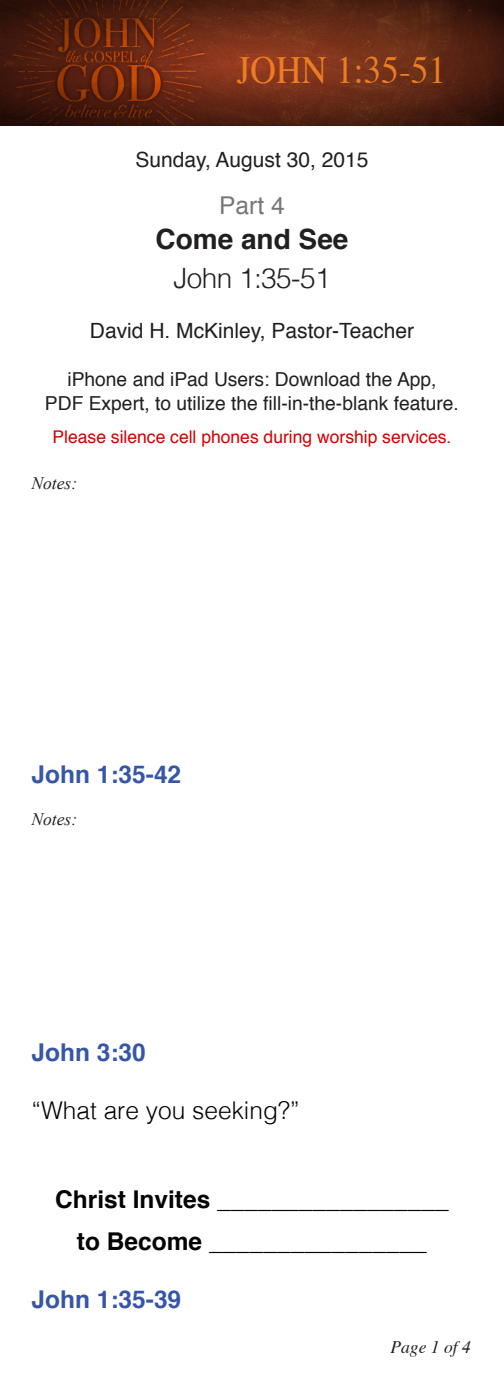
<style>
.page{position:relative;width:504px;height:1386px;background:#fff}
.page>*{position:absolute;margin:0;border:0;box-sizing:border-box;transform-origin:0 0}
.t1{font:38.5px "Times";color:#ec7d23;scale:.92 1}
.t2{font:300 28px "Helvetica";letter-spacing:-.02em;color:#231f20}
.t3{font:700 28px "Helvetica";color:#231f20}
.t4{font:700 24.5px "Helvetica";color:#040503}
.t5{font:700 24.5px "Helvetica";color:#3757a6}
.t6{font:300 24.5px "Helvetica";color:#040503}
.t7{font:24.5px "Helvetica";color:#787677}
.t8{font:21px "Helvetica";color:#231f20}
.t9{font:19.25px "Helvetica";color:#231f20}
.t10{font:17.5px "Helvetica";color:#d20000}
.t11{font:italic 17.5px "Times New Roman";color:#231f20}
.t12{font:italic 17.5px "Times";color:#231f20}
</style>
<div class="page">
<img style="left:0;top:0;width:504px;height:126px">
<p class="t1" style="left:237px;top:34px;width:229px">JOHN 1:35-51</p>
<p class="t8" style="left:135px;top:143px;width:235px">Sunday, August 30, 2015</p>
<p class="t7" style="left:219px;top:187px;width:67px">Part 4</p>
<p class="t3" style="left:156px;top:217px;width:194px">Come and See</p>
<p class="t2" style="left:173px;top:254px;width:159px">John 1:35-51</p>
<p class="t8" style="left:90px;top:315px;width:326px">David H. McKinley, Pastor-Teacher</p>
<p class="t9" style="left:67px;top:365px;width:371px">iPhone and iPad Users: Download the App,</p>
<p class="t9" style="left:45px;top:388px;width:416px">PDF Expert, to utilize the fill-in-the-blank feature.</p>
<p class="t10" style="left:53px;top:424px;width:400px">Please silence cell phones during worship services.</p>
<p class="t11" style="left:32px;top:471px;width:47px">Notes:</p>
<p class="t5" style="left:32px;top:755px;width:151px">John 1:35-42</p>
<p class="t11" style="left:32px;top:807px;width:47px">Notes:</p>
<p class="t5" style="left:32px;top:1032px;width:116px">John 3:30</p>
<p class="t6" style="left:32px;top:1090px;width:270px">“What are you seeking?”</p>
<p class="t4" style="left:55px;top:1179px;width:395px">Christ Invites _________________</p>
<p class="t4" style="left:77px;top:1221px;width:352px">to Become ________________</p>
<p class="t5" style="left:31px;top:1280px;width:151px">John 1:35-39</p>
<p class="t12" style="left:391px;top:1332px;width:82px">Page 1 of 4</p>
</div>
